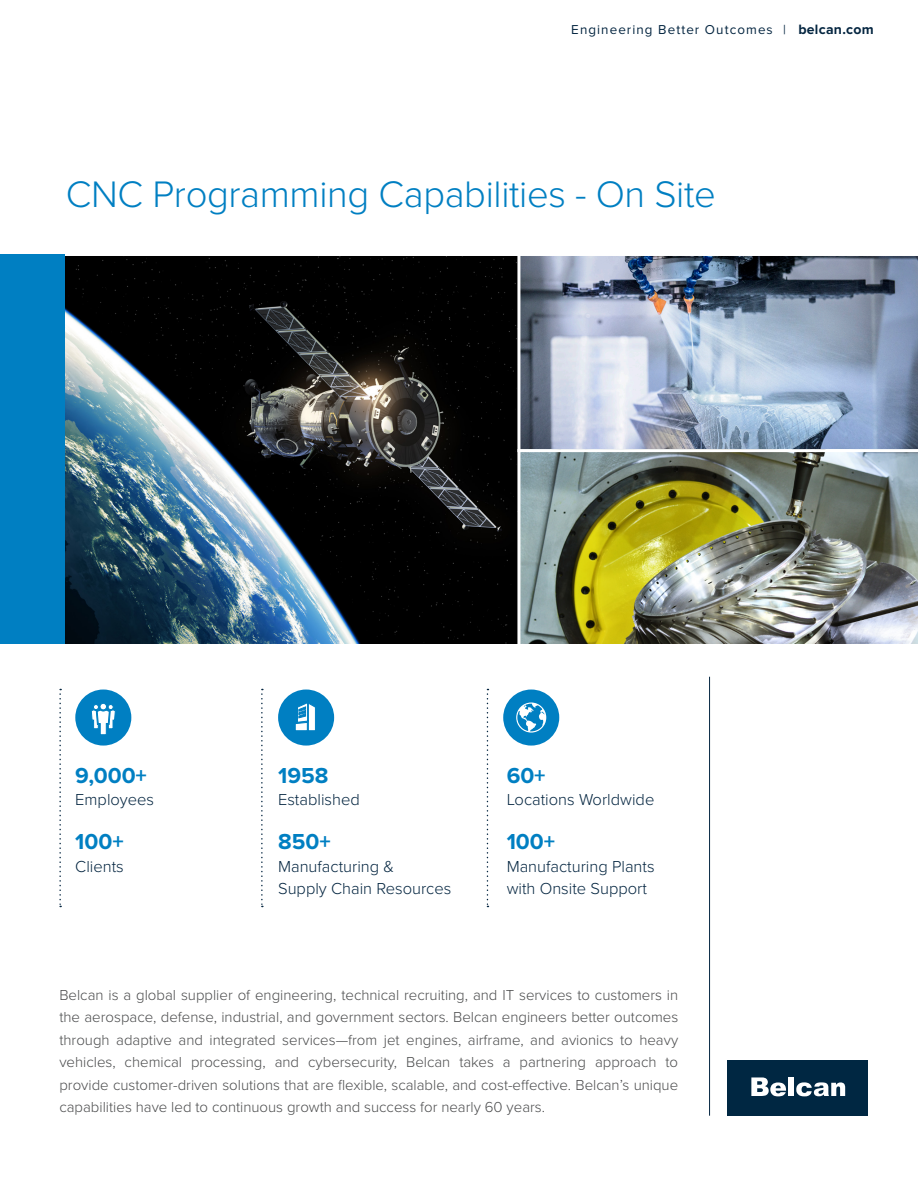
<style>
.page{position:relative;width:918px;height:1188px;background:#fff}
.page>*{position:absolute;margin:0;border:0;box-sizing:border-box;transform-origin:0 0}
.t1{font:300 38.25px "Proxima Nova";letter-spacing:-.01em;color:#007fc2}
.t2{font:700 22.5px "Proxima Nova";color:#007fc2}
.t3{font:300 16.5px/22.5px "Proxima Nova";color:#052641}
.t4{font:300 15px/22.5px "Proxima Nova";color:#4b4c4d;text-align:justify}
.t5{font:13.35px "Proxima Nova";letter-spacing:.08em;color:#052641}
.s1{font-weight:700;font-size:14.1px}
</style>
<div class="page">
<img style="left:65px;top:256px;width:452px;height:388px">
<div style="left:728px;top:1060px;width:140px;height:56px;background:#002742"></div>
<svg style="left:751px;top:1077px;width:35px;height:19px"></svg>
<div style="left:789px;top:1077px;width:5px;height:19px;background:#fff"></div>
<svg style="left:796px;top:1082px;width:49px;height:14px"></svg>
<svg style="left:520px;top:256px;width:398px;height:193px;background:#92a1b7"></svg>
<img style="left:520px;top:452px;width:398px;height:192px">
<div style="left:0;top:254px;width:65px;height:390px;background:#007fc2"></div>
<hr style="left:709px;top:677px;width:1px;height:439px;background:#052641">
<div style="left:75px;top:690px;width:56px;height:56px;background:#007fc2;border-radius:50%"></div>
<div style="left:278px;top:690px;width:56px;height:56px;background:#007fc2;border-radius:50%"></div>
<div style="left:503px;top:690px;width:56px;height:56px;background:#007fc2;border-radius:50%"></div>
<div style="left:100px;top:703px;width:7px;height:7px;border:1px solid #007fc2;border-radius:50%"></div>
<svg style="left:91px;top:704px;width:25px;height:31px"></svg>
<svg style="left:516px;top:703px;width:30px;height:30px"></svg>
<svg style="left:295px;top:703px;width:20px;height:28px"></svg>
<svg style="left:261px;top:689px;width:2px;height:218px"></svg>
<svg style="left:59px;top:689px;width:2px;height:218px"></svg>
<svg style="left:487px;top:689px;width:1px;height:218px"></svg>
<p class="t5" style="left:571px;top:23px;width:304px">Engineering Better Outcomes | <span class="s1">belcan.com</span></p>
<h1 class="t1" style="left:66px;top:172px;width:651px">CNC Programming Capabilities - On Site</h1>
<h2 class="t2" style="left:75px;top:765px;width:73px">9,000+</h2>
<p class="t3" style="left:75px;top:789px;width:80px">Employees</p>
<h2 class="t2" style="left:75px;top:832px;width:50px">100+</h2>
<p class="t3" style="left:75px;top:855px;width:50px">Clients</p>
<h2 class="t2" style="left:278px;top:765px;width:52px">1958</h2>
<p class="t3" style="left:278px;top:789px;width:83px">Established</p>
<h2 class="t2" style="left:278px;top:832px;width:54px">850+</h2>
<p class="t3" style="left:278px;top:855px;width:175px">Manufacturing &amp;<br>Supply Chain Resources</p>
<h2 class="t2" style="left:507px;top:765px;width:40px">60+</h2>
<p class="t3" style="left:507px;top:789px;width:149px">Locations Worldwide</p>
<h2 class="t2" style="left:507px;top:832px;width:50px">100+</h2>
<p class="t3" style="left:507px;top:855px;width:149px">Manufacturing Plants with Onsite Support</p>
<p class="t4" style="left:59px;top:984px;width:620px">Belcan is a global supplier of engineering, technical recruiting, and IT services to customers in the aerospace, defense, industrial, and government sectors. Belcan engineers better outcomes through adaptive and integrated services—from jet engines, airframe, and avionics to heavy vehicles, chemical processing, and cybersecurity, Belcan takes a partnering approach to provide customer-driven solutions that are flexible, scalable, and cost-effective. Belcan’s unique capabilities have led to continuous growth and success for nearly 60 years.</p>
</div>
